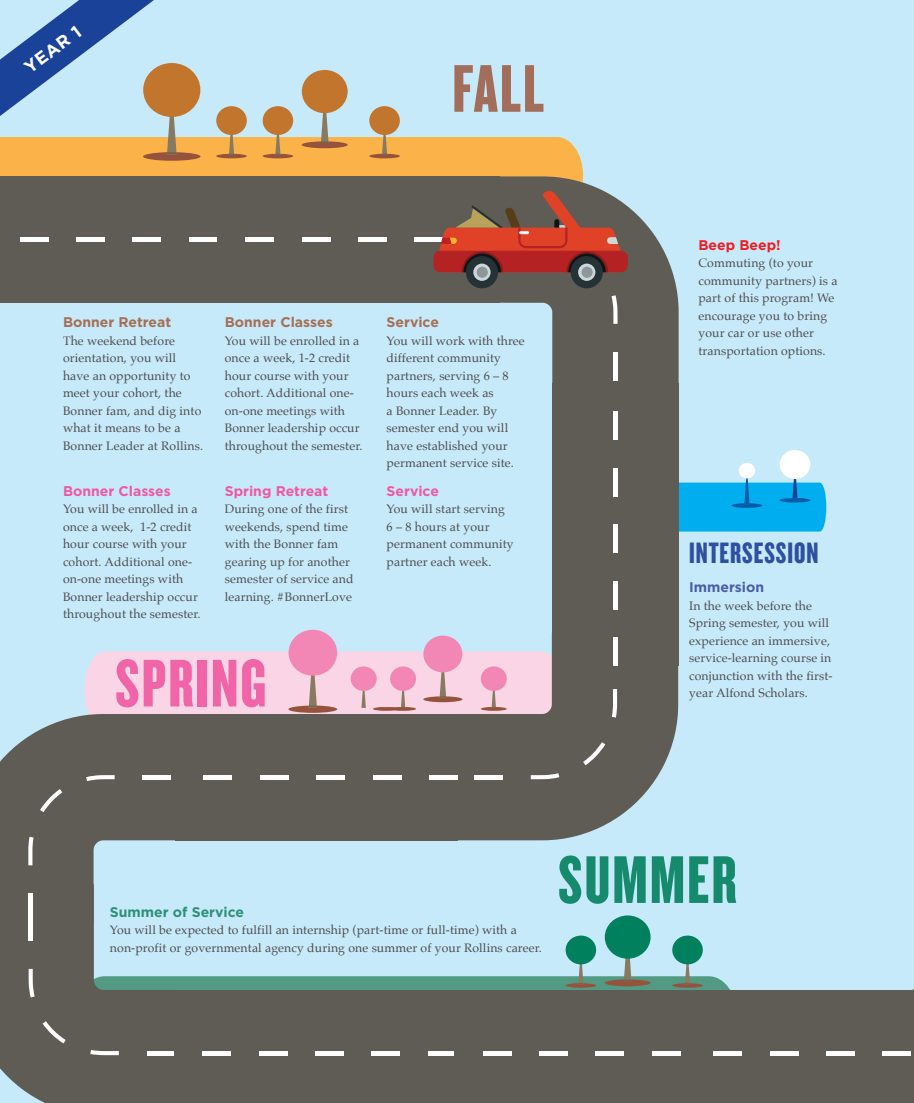
<style>
.page{position:relative;width:914px;height:1103px;background:#fff}
.page>*{position:absolute;margin:0;border:0;box-sizing:border-box;transform-origin:0 0}
.t1{font:70px "Knockout HTF68 Full Featherwt";letter-spacing:.03em;color:#ef59a1}
.t2{font:70px "Knockout HTF68 Full Featherwt";letter-spacing:.03em;color:#01805e}
.t3{font:70px "Knockout HTF68 Full Featherwt";color:#9e6149}
.t4{font:30.62px "Knockout HTF68 Full Featherwt";letter-spacing:.03em;color:#304fa0}
.t5{font:700 17.5px "Gotham";color:#fff}
.Event_Name{font:700 14px "Gotham";color:#ef59a1}
.Event_Name-2{font:700 14px "Gotham";color:#a56f57}
.Event_Name-3{font:700 14px "Gotham";color:#2e9177}
.Event_Name-4{font:700 14px "Gotham";color:#495da8}
.Event_Name-5{font:700 14px "Gotham";color:#ee1d23}
.Event_Body{font:12.25px/17.5px "Palatino";letter-spacing:.01em;color:#4f4c4e}
</style>
<div class="page">
<div style="left:0;top:0;width:914px;height:1102px;background:#c6eafa"></div>
<div style="left:288px;top:629px;width:49px;height:46px;background:#f287b6;border-radius:50%"></div>
<div style="left:423px;top:635px;width:39px;height:37px;background:#f287b6;border-radius:50%"></div>
<svg style="left:84px;top:650px;width:362px;height:64px;background:#f3c9da"></svg>
<div style="left:0;top:137px;width:583px;height:39px;background:#fbb249"></div>
<div style="left:302px;top:70px;width:45px;height:43px;background:#c1752d;border-radius:50%"></div>
<svg style="left:302px;top:90px;width:46px;height:58px"></svg>
<div style="left:369px;top:106px;width:31px;height:29px;background:#c1752d;border-radius:50%"></div>
<svg style="left:369px;top:119px;width:31px;height:39px"></svg>
<div style="left:263px;top:106px;width:30px;height:29px;background:#c1752d;border-radius:50%"></div>
<svg style="left:262px;top:119px;width:31px;height:39px"></svg>
<div style="left:216px;top:106px;width:31px;height:29px;background:#c1752d;border-radius:50%"></div>
<svg style="left:216px;top:119px;width:31px;height:39px"></svg>
<svg style="left:175px;top:976px;width:555px;height:14px;background:#569c86"></svg>
<div style="left:604px;top:915px;width:46px;height:43px;background:#01805e;border-radius:50%"></div>
<svg style="left:604px;top:927px;width:46px;height:59px"></svg>
<div style="left:672px;top:935px;width:30px;height:29px;background:#01805e;border-radius:50%"></div>
<svg style="left:672px;top:948px;width:31px;height:39px"></svg>
<div style="left:565px;top:935px;width:31px;height:29px;background:#01805e;border-radius:50%"></div>
<svg style="left:565px;top:948px;width:31px;height:39px"></svg>
<svg style="left:446px;top:633px;width:232px;height:207px;background:#848080"></svg>
<svg style="left:612px;top:689px;width:5px;height:28px"></svg>
<svg style="left:583px;top:742px;width:22px;height:23px"></svg>
<svg style="left:530px;top:773px;width:29px;height:6px"></svg>
<hr style="left:474px;top:775px;width:28px;height:4px;background:#fff">
<svg style="left:0;top:921px;width:175px;height:181px"></svg>
<hr style="left:29px;top:912px;width:4px;height:28px;background:#fff">
<svg style="left:0;top:714px;width:199px;height:207px;fill:#5e5c54"></svg>
<hr style="left:28px;top:893px;width:4px;height:28px;background:#fff">
<svg style="left:28px;top:836px;width:6px;height:29px"></svg>
<svg style="left:40px;top:789px;width:22px;height:23px"></svg>
<svg style="left:86px;top:775px;width:29px;height:6px"></svg>
<hr style="left:143px;top:775px;width:28px;height:4px;background:#fff">
<div style="left:779px;top:450px;width:31px;height:29px;background:#fff;border-radius:50%"></div>
<svg style="left:678px;top:463px;width:148px;height:68px"></svg>
<div style="left:0;top:176px;width:217px;height:127px;background:#5e5c54"></div>
<div style="left:189px;top:237px;width:28px;height:5px;background:#fff"></div>
<div style="left:133px;top:237px;width:28px;height:5px;background:#fff"></div>
<div style="left:76px;top:237px;width:29px;height:5px;background:#fff"></div>
<div style="left:20px;top:237px;width:28px;height:5px;background:#fff"></div>
<div style="left:217px;top:176px;width:282px;height:127px;background:#5e5c54"></div>
<div style="left:415px;top:237px;width:28px;height:5px;background:#fff"></div>
<div style="left:358px;top:237px;width:28px;height:5px;background:#fff"></div>
<div style="left:302px;top:237px;width:28px;height:5px;background:#fff"></div>
<div style="left:245px;top:237px;width:29px;height:5px;background:#fff"></div>
<div style="left:552px;top:383px;width:126px;height:282px;background:#5e5c54"></div>
<hr style="left:613px;top:637px;width:4px;height:28px;background:#fff">
<hr style="left:613px;top:581px;width:4px;height:28px;background:#fff">
<hr style="left:613px;top:524px;width:4px;height:28px;background:#fff">
<hr style="left:613px;top:468px;width:4px;height:28px;background:#fff">
<hr style="left:613px;top:412px;width:4px;height:28px;background:#fff">
<div style="left:175px;top:714px;width:282px;height:126px;background:#5e5c54"></div>
<hr style="left:429px;top:775px;width:28px;height:4px;background:#fff">
<hr style="left:373px;top:775px;width:28px;height:4px;background:#fff">
<hr style="left:316px;top:775px;width:29px;height:4px;background:#fff">
<hr style="left:260px;top:775px;width:28px;height:4px;background:#fff">
<hr style="left:204px;top:775px;width:28px;height:4px;background:#fff">
<div style="left:174px;top:990px;width:282px;height:112px;background:#5e5c54"></div>
<hr style="left:428px;top:1051px;width:28px;height:4px;background:#fff">
<hr style="left:372px;top:1051px;width:28px;height:4px;background:#fff">
<hr style="left:315px;top:1051px;width:28px;height:4px;background:#fff">
<hr style="left:259px;top:1051px;width:28px;height:4px;background:#fff">
<hr style="left:202px;top:1051px;width:29px;height:4px;background:#fff">
<div style="left:455px;top:990px;width:281px;height:112px;background:#5e5c54"></div>
<hr style="left:652px;top:1051px;width:28px;height:4px;background:#fff">
<hr style="left:595px;top:1051px;width:29px;height:4px;background:#fff">
<hr style="left:539px;top:1051px;width:28px;height:4px;background:#fff">
<hr style="left:483px;top:1051px;width:28px;height:4px;background:#fff">
<div style="left:685px;top:990px;width:229px;height:112px;background:#5e5c54"></div>
<hr style="left:882px;top:1051px;width:28px;height:4px;background:#fff">
<hr style="left:826px;top:1051px;width:28px;height:4px;background:#fff">
<hr style="left:770px;top:1051px;width:28px;height:4px;background:#fff">
<hr style="left:713px;top:1051px;width:28px;height:4px;background:#fff">
<svg style="left:471px;top:176px;width:207px;height:207px;fill:#5e5c54"></svg>
<svg style="left:611px;top:295px;width:6px;height:29px"></svg>
<hr style="left:613px;top:352px;width:4px;height:28px;background:#fff">
<svg style="left:0;top:0;width:200px;height:161px"></svg>
<div style="left:570px;top:256px;width:33px;height:32px;background:#253337;border-radius:50%"></div>
<svg style="left:578px;top:263px;width:17px;height:18px"></svg>
<div style="left:581px;top:267px;width:11px;height:11px;background:#8d979a;border-radius:50%"></div>
<div style="left:466px;top:256px;width:32px;height:32px;background:#253337;border-radius:50%"></div>
<div style="left:473px;top:263px;width:17px;height:18px;background:#ccd7d7;border-radius:50%"></div>
<div style="left:476px;top:267px;width:12px;height:11px;background:#8d979a;border-radius:50%"></div>
<svg style="left:435px;top:190px;width:190px;height:82px"></svg>
<p class="t5" style="left:19px;top:60px;width:67px;rotate:-37deg">YEAR 1</p>
<h1 class="t3" style="left:452px;top:52px;width:93px">FALL</h1>
<p class="Event_Name-2" style="left:63px;top:313px;width:110px">Bonner Retreat</p>
<p class="Event_Body" style="left:63px;top:332px;width:142px">The weekend before orientation, you will have an opportunity to meet your cohort, the<br>Bonner fam, and dig into what it means to be a<br>Bonner Leader at Rollins.</p>
<p class="Event_Name" style="left:63px;top:481px;width:109px">Bonner Classes</p>
<p class="Event_Body" style="left:63px;top:500px;width:139px">You will be enrolled in a once a week, 1-2 credit hour course with your cohort. Additional one&shy;on-one meetings with<br>Bonner leadership occur throughout the semester.</p>
<p class="Event_Name-2" style="left:225px;top:313px;width:109px">Bonner Classes</p>
<p class="Event_Body" style="left:225px;top:332px;width:139px">You will be enrolled in a once a week, 1-2 credit hour course with your cohort. Additional one&shy;on-one meetings with<br>Bonner leadership occur throughout the semester.</p>
<p class="Event_Name" style="left:225px;top:481px;width:105px">Spring Retreat</p>
<p class="Event_Body" style="left:225px;top:500px;width:130px">During one of the first weekends, spend time with the Bonner fam gearing up for another semester of service and learning. #BonnerLove</p>
<h1 class="t1" style="left:115px;top:646px;width:152px">SPRING</h1>
<p class="Event_Name-2" style="left:386px;top:313px;width:54px">Service</p>
<p class="Event_Body" style="left:386px;top:332px;width:140px">You will work with three different community partners, serving 6 – 8 hours each week as<br>a Bonner Leader. By semester end you will have established your permanent service site.</p>
<p class="Event_Name" style="left:386px;top:481px;width:54px">Service</p>
<p class="Event_Body" style="left:386px;top:500px;width:129px">You will start serving<br>6 – 8 hours at your permanent community partner each week.</p>
<p class="Event_Name-5" style="left:698px;top:235px;width:84px">Beep Beep!</p>
<p class="Event_Body" style="left:698px;top:254px;width:140px">Commuting (to your community partners) is a part of this program! We encourage you to bring your car or use other transportation options.</p>
<p class="t4" style="left:689px;top:537px;width:131px">INTERSESSION</p>
<p class="Event_Name-4" style="left:689px;top:578px;width:77px">Immersion</p>
<p class="Event_Body" style="left:689px;top:596px;width:145px">In the week before the<br>Spring semester, you will experience an immersive, service-learning course in conjunction with the first&shy;year Alfond Scholars.</p>
<p class="Event_Name-3" style="left:110px;top:902px;width:136px">Summer of Service</p>
<p class="Event_Body" style="left:110px;top:921px;width:433px">You will be expected to fulfill an internship (part-time or full-time) with a non-profit or governmental agency during one summer of your Rollins career.</p>
<h1 class="t2" style="left:558px;top:843px;width:180px">SUMMER</h1>
</div>
